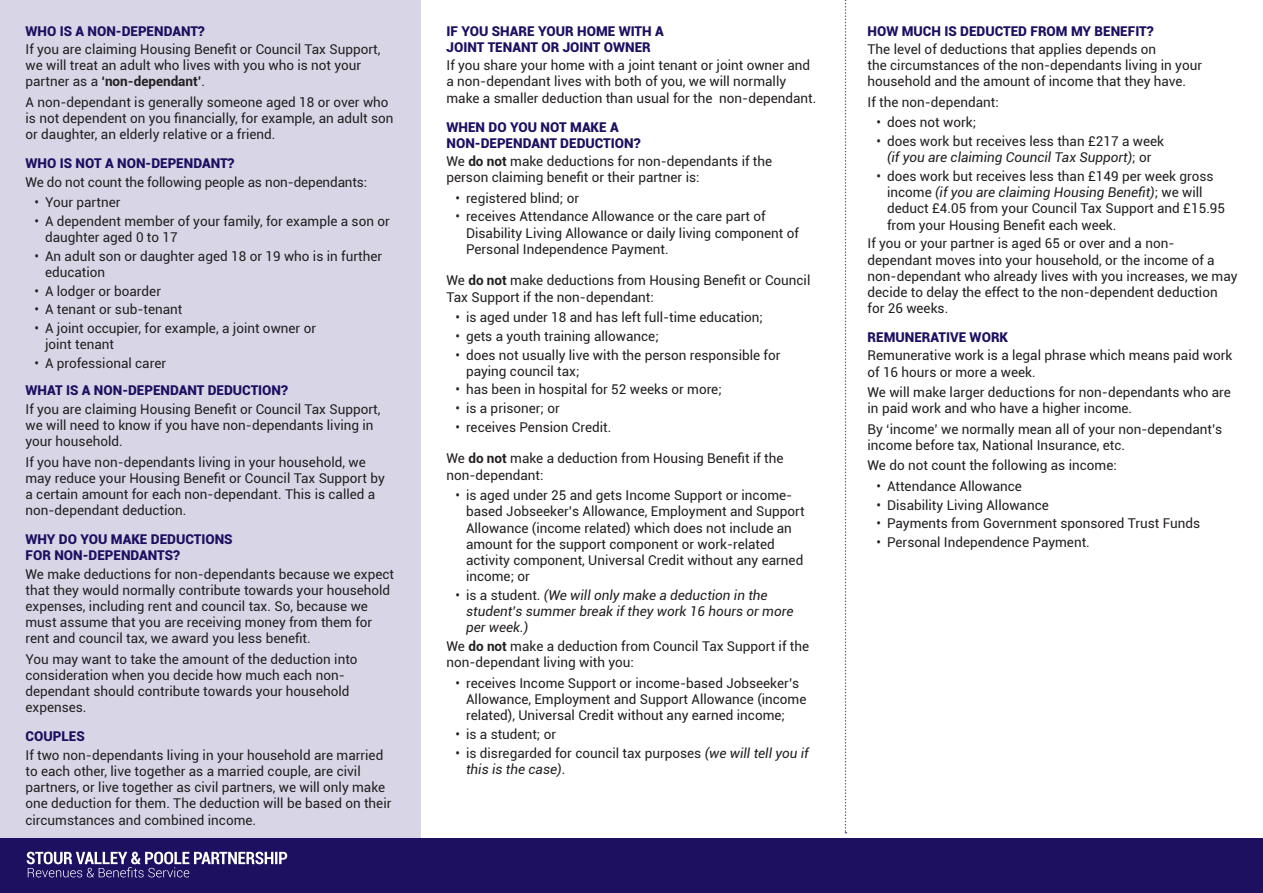
<style>
.page{position:relative;width:1263px;height:893px;background:#fff}
.page>*{position:absolute;margin:0;border:0;box-sizing:border-box;transform-origin:0 0}
.t1{font:13.5px/16.2px "Roboto";color:#231f20}
.t2{font:900 13.5px/16.2px "Roboto";color:#1d1061}
.t3{font:italic 13.5px/16.2px "Roboto";color:#231f20}
.s1{font-weight:700}
.s2{font-style:normal}
.s3{font-style:italic}
</style>
<div class="page">
<div style="left:0;top:0;width:421px;height:893px;background:#d8d6e6"></div>
<div style="left:0;top:839px;width:1263px;height:54px;background:#1d1061"></div>
<svg style="left:845px;top:0;width:1px;height:833px"></svg>
<svg style="left:27px;top:852px;width:260px;height:25px"></svg>
<p class="t2" style="left:26px;top:22px;width:181px">WHO IS A NON-DEPENDANT?</p>
<p class="t1" style="left:26px;top:41px;width:356px">If you are claiming Housing Benefit or Council Tax Support, we will treat an adult who lives with you who is not your partner as a <span class="s1">‘non-dependant’</span>.</p>
<p class="t1" style="left:26px;top:93px;width:370px">A non-dependant is generally someone aged 18 or over who is not dependent on you financially, for example, an adult son or daughter, an elderly relative or a friend.</p>
<p class="t2" style="left:26px;top:155px;width:210px">WHO IS NOT A NON-DEPENDANT?</p>
<p class="t1" style="left:26px;top:173px;width:343px">We do not count the following people as non-dependants:</p>
<p class="t1" style="left:35px;top:194px;width:87px">• Your partner</p>
<p class="t1" style="left:45px;top:212px;width:346px;text-indent:-11px">• A dependent member of your family, for example a son or daughter aged 0 to 17</p>
<p class="t1" style="left:45px;top:247px;width:339px;text-indent:-11px">• An adult son or daughter aged 18 or 19 who is in further education</p>
<p class="t1" style="left:35px;top:282px;width:128px">• A lodger or boarder</p>
<p class="t1" style="left:35px;top:301px;width:149px">• A tenant or sub-tenant</p>
<p class="t1" style="left:45px;top:320px;width:273px;text-indent:-11px">• A joint occupier, for example, a joint owner or joint tenant</p>
<p class="t1" style="left:35px;top:355px;width:133px">• A professional carer</p>
<p class="t2" style="left:26px;top:382px;width:264px">WHAT IS A NON-DEPENDANT DEDUCTION?</p>
<p class="t1" style="left:26px;top:400px;width:356px">If you are claiming Housing Benefit or Council Tax Support, we will need to know if you have non-dependants living in your household.</p>
<p class="t1" style="left:26px;top:453px;width:361px">If you have non-dependants living in your household, we may reduce your Housing Benefit or Council Tax Support by a certain amount for each non-dependant. This is called a non-dependant deduction.</p>
<p class="t2" style="left:26px;top:531px;width:209px">WHY DO YOU MAKE DEDUCTIONS<br>FOR NON-DEPENDANTS?</p>
<p class="t1" style="left:26px;top:565px;width:370px">We make deductions for non-dependants because we expect that they would normally contribute towards your household expenses, including rent and council tax. So, because we must assume that you are receiving money from them for rent and council tax, we award you less benefit.</p>
<p class="t1" style="left:26px;top:650px;width:334px">You may want to take the amount of the deduction into consideration when you decide how much each non&shy;dependant should contribute towards your household expenses.</p>
<p class="t2" style="left:26px;top:728px;width:61px">COUPLES</p>
<p class="t1" style="left:26px;top:746px;width:367px">If two non-dependants living in your household are married to each other, live together as a married couple, are civil partners, or live together as civil partners, we will only make one deduction for them. The deduction will be based on their circumstances and combined income.</p>
<p class="t2" style="left:446px;top:22px;width:219px">IF YOU SHARE YOUR HOME WITH A<br>JOINT TENANT OR JOINT OWNER</p>
<p class="t1" style="left:446px;top:57px;width:371px">If you share your home with a joint tenant or joint owner and a non-dependant lives with both of you, we will normally make a smaller deduction than usual for the non-dependant.</p>
<p class="t2" style="left:446px;top:118px;width:196px">WHEN DO YOU NOT MAKE A<br>NON-DEPENDANT DEDUCTION?</p>
<p class="t1" style="left:446px;top:153px;width:327px">We <span class="s1">do not</span> make deductions for non-dependants if the person claiming benefit or their partner is:</p>
<p class="t1" style="left:455px;top:189px;width:125px">• registered blind; or</p>
<p class="t1" style="left:466px;top:208px;width:334px;text-indent:-11px">• receives Attendance Allowance or the care part of<br>Disability Living Allowance or daily living component of<br>Personal Independence Payment.</p>
<p class="t1" style="left:446px;top:272px;width:365px">We <span class="s1">do not</span> make deductions from Housing Benefit or Council<br>Tax Support if the non-dependant:</p>
<p class="t1" style="left:455px;top:309px;width:309px">• is aged under 18 and has left full-time education;</p>
<p class="t1" style="left:455px;top:327px;width:205px">• gets a youth training allowance;</p>
<p class="t1" style="left:466px;top:346px;width:316px;text-indent:-11px">• does not usually live with the person responsible for paying council tax;</p>
<p class="t1" style="left:455px;top:381px;width:268px">• has been in hospital for 52 weeks or more;</p>
<p class="t1" style="left:455px;top:400px;width:106px">• is a prisoner; or</p>
<p class="t1" style="left:455px;top:419px;width:157px">• receives Pension Credit.</p>
<p class="t1" style="left:446px;top:450px;width:338px">We <span class="s1">do not</span> make a deduction from Housing Benefit if the non-dependant:</p>
<p class="t1" style="left:466px;top:487px;width:340px;text-indent:-11px">• is aged under 25 and gets Income Support or income&shy;based Jobseeker’s Allowance, Employment and Support Allowance (income related) which does not include an amount for the support component or work-related activity component, Universal Credit without any earned income; or</p>
<p class="t3" style="left:466px;top:586px;width:329px;text-indent:-11px"><span class="s2">• is a student.</span> (We will only make a deduction in the student’s summer break if they work 16 hours or more per week.)</p>
<p class="t1" style="left:447px;top:638px;width:364px">We <span class="s1">do not</span> make a deduction from Council Tax Support if the non-dependant living with you:</p>
<p class="t1" style="left:466px;top:674px;width:342px;text-indent:-11px">• receives Income Support or income-based Jobseeker’s<br>Allowance, Employment and Support Allowance (income related), Universal Credit without any earned income;</p>
<p class="t1" style="left:456px;top:725px;width:102px">• is a student; or</p>
<p class="t1" style="left:466px;top:744px;width:344px;text-indent:-11px">• is disregarded for council tax purposes <span class="s3">(we will tell you if this is the case)</span>.</p>
<p class="t2" style="left:867px;top:22px;width:288px">HOW MUCH IS DEDUCTED FROM MY BENEFIT?</p>
<p class="t1" style="left:867px;top:41px;width:336px">The level of deductions that applies depends on<br>the circumstances of the non-dependants living in your household and the amount of income that they have.</p>
<p class="t1" style="left:867px;top:93px;width:133px">If the non-dependant:</p>
<p class="t1" style="left:876px;top:114px;width:101px">• does not work;</p>
<p class="t1" style="left:876px;top:133px;width:289px;text-align:center">• does work but receives less than £217 a week <span class="s3">(if you are claiming Council Tax Support)</span>; or</p>
<p class="t1" style="left:887px;top:168px;width:340px;text-indent:-10px">• does work but receives less than £149 per week gross income <span class="s3">(if you are claiming Housing Benefit)</span>; we will deduct £4.05 from your Council Tax Support and £15.95 from your Housing Benefit each week.</p>
<p class="t1" style="left:867px;top:235px;width:371px">If you or your partner is aged 65 or over and a non&shy;dependant moves into your household, or the income of a non-dependant who already lives with you increases, we may decide to delay the effect to the non-dependent deduction for 26 weeks.</p>
<p class="t2" style="left:867px;top:329px;width:142px">REMUNERATIVE WORK</p>
<p class="t1" style="left:867px;top:347px;width:366px">Remunerative work is a legal phrase which means paid work of 16 hours or more a week.</p>
<p class="t1" style="left:867px;top:384px;width:365px">We will make larger deductions for non-dependants who are in paid work and who have a higher income.</p>
<p class="t1" style="left:867px;top:420px;width:356px">By ‘income’ we normally mean all of your non-dependant’s income before tax, National Insurance, etc.</p>
<p class="t1" style="left:867px;top:457px;width:251px">We do not count the following as income:</p>
<p class="t1" style="left:876px;top:477px;width:147px">• Attendance Allowance</p>
<p class="t1" style="left:876px;top:496px;width:174px">• Disability Living Allowance</p>
<p class="t1" style="left:876px;top:515px;width:325px">• Payments from Government sponsored Trust Funds</p>
<p class="t1" style="left:876px;top:534px;width:215px">• Personal Independence Payment.</p>
</div>
